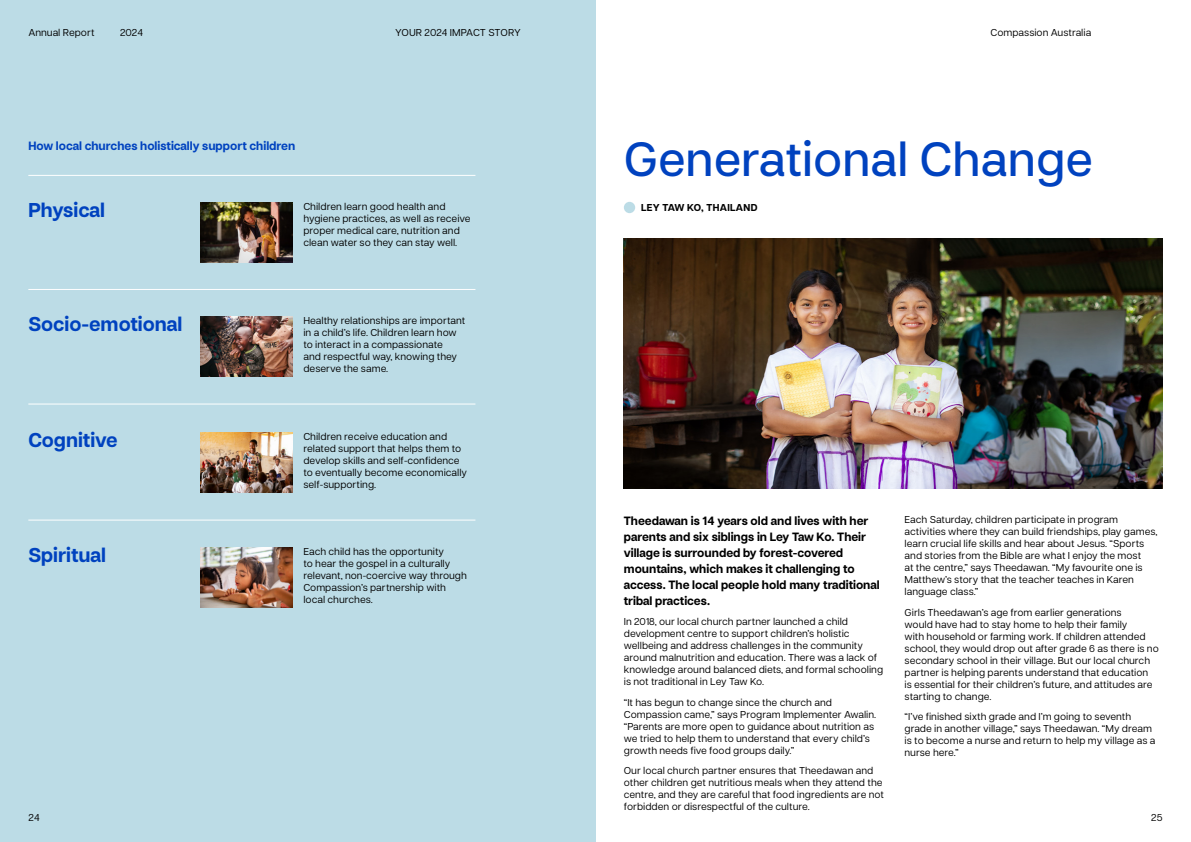
<style>
.page{position:relative;width:1191px;height:842px;background:#fff}
.page>*{position:absolute;margin:0;border:0;box-sizing:border-box;transform-origin:0 0}
.t1{font:500 48px "Neighbour Sans";color:#0042bf}
.t2{font:700 20px "Neighbour Sans";color:#0042bf}
.t3{font:700 12px/16px "Neighbour Sans";color:#000}
.t4{font:700 12px "Neighbour Sans";color:#0042bf}
.t5{font:10px/12px "Neighbour Sans";color:#000}
.t6{font:700 10px "Neighbour Sans";letter-spacing:.03em;color:#000}
</style>
<div class="page">
<div style="left:0;top:0;width:595px;height:842px;background:#bcdce6"></div>
<hr style="left:28px;top:175px;width:447px;height:1px;background:#fff">
<hr style="left:28px;top:289px;width:447px;height:1px;background:#fff">
<hr style="left:28px;top:404px;width:447px;height:1px;background:#fff">
<hr style="left:28px;top:520px;width:447px;height:1px;background:#fff">
<img style="left:200px;top:203px;width:92px;height:59px">
<img style="left:200px;top:548px;width:92px;height:59px">
<img style="left:200px;top:433px;width:92px;height:59px">
<img style="left:200px;top:317px;width:92px;height:59px">
<img style="left:624px;top:238px;width:538px;height:251px">
<div style="left:624px;top:202px;width:11px;height:11px;background:#bcdce6;border-radius:50%"></div>
<p class="t5" style="left:28px;top:25px;width:68px">Annual Report</p>
<p class="t5" style="left:120px;top:25px;width:24px">2024</p>
<p class="t5" style="left:395px;top:25px;width:127px">YOUR 2024 IMPACT STORY</p>
<p class="t5" style="left:990px;top:25px;width:102px">Compassion Australia</p>
<p class="t4" style="left:28px;top:137px;width:268px">How local churches holistically support children</p>
<h1 class="t1" style="left:624px;top:125px;width:470px">Generational Change</h1>
<h2 class="t2" style="left:28px;top:195px;width:78px">Physical</h2>
<p class="t5" style="left:303px;top:200px;width:169px">Children learn good health and hygiene practices, as well as receive proper medical care, nutrition and clean water so they can stay well.</p>
<p class="t6" style="left:641px;top:200px;width:118px">LEY TAW KO, THAILAND</p>
<h2 class="t2" style="left:28px;top:309px;width:155px">Socio-emotional</h2>
<p class="t5" style="left:303px;top:314px;width:163px">Healthy relationships are important in a child’s life. Children learn how to interact in a compassionate<br>and respectful way, knowing they deserve the same.</p>
<h2 class="t2" style="left:28px;top:425px;width:91px">Cognitive</h2>
<p class="t5" style="left:303px;top:430px;width:165px">Children receive education and related support that helps them to develop skills and self-confidence to eventually become economically self-supporting.</p>
<p class="t3" style="left:624px;top:512px;width:257px">Theedawan is 14 years old and lives with her parents and six siblings in Ley Taw Ko. Their village is surrounded by forest-covered mountains, which makes it challenging to access. The local people hold many traditional tribal practices.</p>
<p class="t5" style="left:624px;top:615px;width:261px">In 2018, our local church partner launched a child development centre to support children’s holistic wellbeing and address challenges in the community around malnutrition and education. There was a lack of knowledge around balanced diets, and formal schooling is not traditional in Ley Taw Ko.</p>
<p class="t5" style="left:624px;top:695px;width:254px">“It has begun to change since the church and Compassion came,” says Program Implementer Awalin. “Parents are more open to guidance about nutrition as we tried to help them to understand that every child’s growth needs five food groups daily.”</p>
<p class="t5" style="left:624px;top:764px;width:262px">Our local church partner ensures that Theedawan and other children get nutritious meals when they attend the centre, and they are careful that food ingredients are not forbidden or disrespectful of the culture.</p>
<p class="t5" style="left:904px;top:513px;width:254px">Each Saturday, children participate in program activities where they can build friendships, play games, learn crucial life skills and hear about Jesus. “Sports and stories from the Bible are what I enjoy the most<br>at the centre,” says Theedawan. “My favourite one is Matthew’s story that the teacher teaches in Karen language class.”</p>
<p class="t5" style="left:904px;top:605px;width:256px">Girls Theedawan’s age from earlier generations<br>would have had to stay home to help their family<br>with household or farming work. If children attended school, they would drop out after grade 6 as there is no secondary school in their village. But our local church partner is helping parents understand that education<br>is essential for their children’s future, and attitudes are starting to change.</p>
<p class="t5" style="left:904px;top:710px;width:252px">“I’ve finished sixth grade and I’m going to seventh grade in another village,” says Theedawan. “My dream is to become a nurse and return to help my village as a nurse here.”</p>
<h2 class="t2" style="left:28px;top:540px;width:79px">Spiritual</h2>
<p class="t5" style="left:303px;top:545px;width:165px">Each child has the opportunity<br>to hear the gospel in a culturally relevant, non-coercive way through<br>Compassion’s partnership with local churches.</p>
<p class="t5" style="left:28px;top:811px;width:13px">24</p>
<p class="t5" style="left:1151px;top:811px;width:13px">25</p>
</div>
